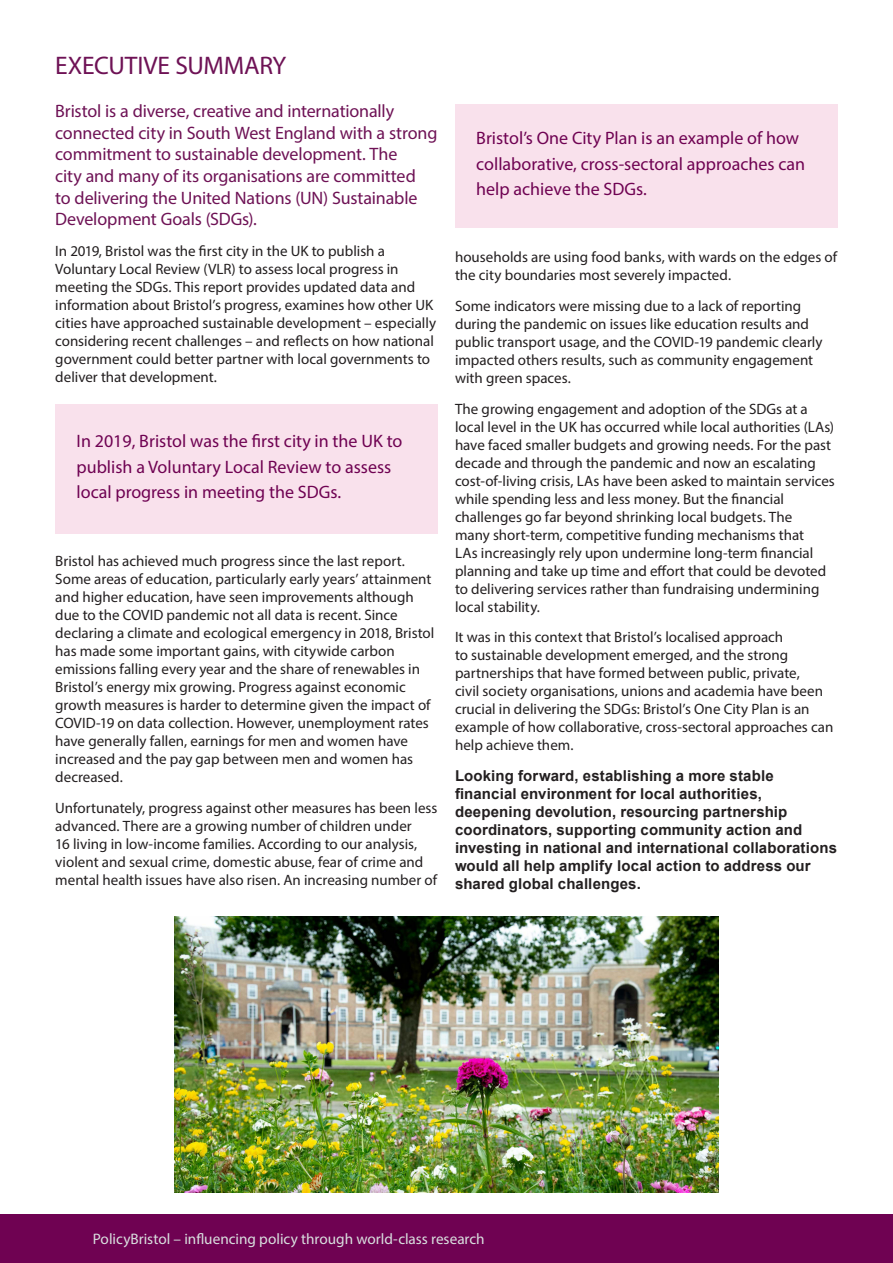
<style>
.page{position:relative;width:893px;height:1263px;background:#fff}
.page>*{position:absolute;margin:0;border:0;box-sizing:border-box;transform-origin:0 0}
.Body_Heading{font:25.5px "Myriad Pro";letter-spacing:-.01em;color:#6e1255}
.Body_Heading-2{font:18px/21.6px "Myriad Pro";letter-spacing:-.01em;color:#6e1255}
._4_Quote{font:18px/25.5px "Myriad Pro";color:#6f0252}
.t1{font:15.3px "Myriad Pro";color:#d9dfdf}
.Body_text{font:15px/18px "Myriad Pro";color:#231f20}
.Body_text-2{font:700 15px/18px "Arial";letter-spacing:.01em;color:#231f20}
</style>
<div class="page">
<div style="left:0;top:1214px;width:893px;height:49px;background:#6f0252"></div>
<img style="left:175px;top:916px;width:543px;height:277px">
<div style="left:55px;top:404px;width:383px;height:130px;background:#f9e1ec"></div>
<div style="left:455px;top:104px;width:383px;height:123px;background:#f9e1ec"></div>
<p class="Body_Heading" style="left:55px;top:50px;width:233px">EXECUTIVE SUMMARY</p>
<p class="Body_Heading-2" style="left:55px;top:100px;width:384px">Bristol is a diverse, creative and internationally connected city in South West England with a strong commitment to sustainable development. The<br>city and many of its organisations are committed<br>to delivering the United Nations (UN) Sustainable Development Goals (SDGs).</p>
<p class="Body_text" style="left:55px;top:242px;width:382px">In 2019, Bristol was the first city in the UK to publish a Voluntary Local Review (VLR) to assess local progress in meeting the SDGs. This report provides updated data and information about Bristol’s progress, examines how other UK cities have approached sustainable development – especially considering recent challenges – and reflects on how national government could better partner with local governments to deliver that development.</p>
<p class="_4_Quote" style="left:77px;top:428px;width:327px">In 2019, Bristol was the first city in the UK to publish a Voluntary Local Review to assess local progress in meeting the SDGs.</p>
<p class="Body_text" style="left:55px;top:552px;width:381px">Bristol has achieved much progress since the last report.<br>Some areas of education, particularly early years’ attainment and higher education, have seen improvements although due to the COVID pandemic not all data is recent. Since declaring a climate and ecological emergency in 2018, Bristol has made some important gains, with citywide carbon emissions falling every year and the share of renewables in Bristol’s energy mix growing. Progress against economic growth measures is harder to determine given the impact of COVID-19 on data collection. However, unemployment rates have generally fallen, earnings for men and women have increased and the pay gap between men and women has decreased.</p>
<p class="Body_text" style="left:55px;top:799px;width:384px">Unfortunately, progress against other measures has been less advanced. There are a growing number of children under<br>16 living in low-income families. According to our analysis, violent and sexual crime, domestic abuse, fear of crime and mental health issues have also risen. An increasing number of</p>
<p class="_4_Quote" style="left:476px;top:125px;width:330px">Bristol’s One City Plan is an example of how collaborative, cross-sectoral approaches can help achieve the SDGs.</p>
<p class="Body_text" style="left:455px;top:248px;width:384px">households are using food banks, with wards on the edges of the city boundaries most severely impacted.</p>
<p class="Body_text" style="left:455px;top:297px;width:369px">Some indicators were missing due to a lack of reporting during the pandemic on issues like education results and public transport usage, and the COVID-19 pandemic clearly impacted others results, such as community engagement with green spaces.</p>
<p class="Body_text" style="left:455px;top:399px;width:381px">The growing engagement and adoption of the SDGs at a local level in the UK has occurred while local authorities (LAs) have faced smaller budgets and growing needs. For the past decade and through the pandemic and now an escalating cost-of-living crisis, LAs have been asked to maintain services while spending less and less money. But the financial challenges go far beyond shrinking local budgets. The<br>many short-term, competitive funding mechanisms that<br>LAs increasingly rely upon undermine long-term financial planning and take up time and effort that could be devoted to delivering services rather than fundraising undermining local stability.</p>
<p class="Body_text" style="left:455px;top:628px;width:380px">It was in this context that Bristol’s localised approach<br>to sustainable development emerged, and the strong partnerships that have formed between public, private,<br>civil society organisations, unions and academia have been crucial in delivering the SDGs: Bristol’s One City Plan is an example of how collaborative, cross-sectoral approaches can help achieve them.</p>
<p class="Body_text-2" style="left:455px;top:767px;width:384px">Looking forward, establishing a more stable financial environment for local authorities, deepening devolution, resourcing partnership coordinators, supporting community action and investing in national and international collaborations would all help amplify local action to address our shared global challenges.</p>
<p class="t1" style="left:93px;top:1229px;width:393px">PolicyBristol – influencing policy through world-class research</p>
</div>
